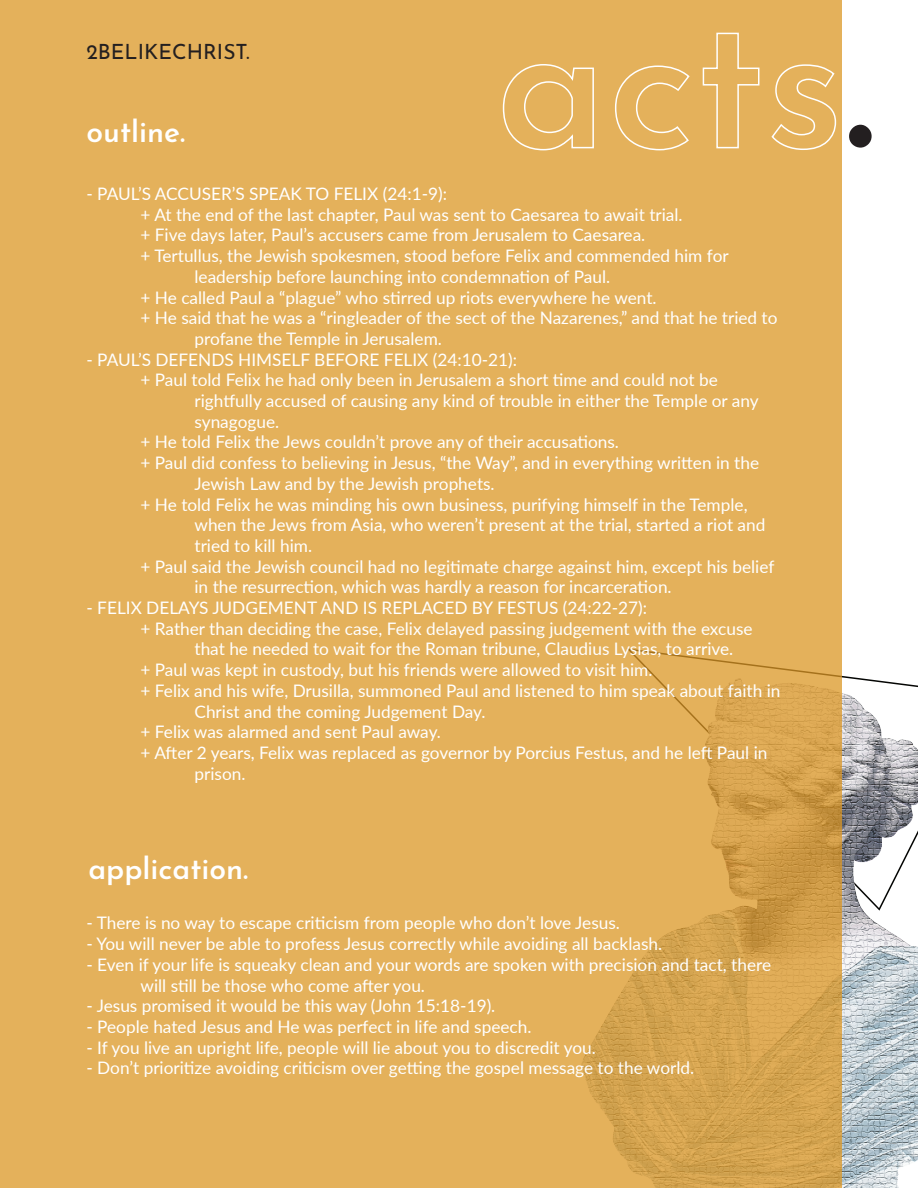
<style>
.page{position:relative;width:918px;height:1188px;background:#fff}
.page>*{position:absolute;margin:0;border:0;box-sizing:border-box;transform-origin:0 0}
.t1{font:600 187.5px "Josefin Sans";color:#231f20}
.t2{font:600 30px "Josefin Sans";color:#fff}
.t3{font:21px "Josefin Sans";color:#231f20}
.t4{font:17.25px/20.7px "Lato";color:#fff}
</style>
<div class="page">
<img style="left:842px;top:675px;width:76px;height:513px">
<div style="left:0;top:0;width:842px;height:1188px;background:#e4b15b"></div>
<svg style="left:502px;top:64px;width:92px;height:87px"></svg>
<svg style="left:615px;top:65px;width:75px;height:86px"></svg>
<svg style="left:702px;top:32px;width:58px;height:117px"></svg>
<svg style="left:771px;top:64px;width:66px;height:86px"></svg>
<p class="t3" style="left:86px;top:35px;width:165px">2BELIKECHRIST.</p>
<h2 class="t2" style="left:86px;top:106px;width:100px">outline.</h2>
<p class="t4" style="left:86px;top:183px;width:362px">- PAUL’S ACCUSER’S SPEAK TO FELIX (24:1-9):</p>
<p class="t4" style="left:140px;top:203px;width:544px">+ At the end of the last chapter, Paul was sent to Caesarea to await trial.</p>
<p class="t4" style="left:140px;top:224px;width:506px">+ Five days later, Paul’s accusers came from Jerusalem to Caesarea.</p>
<p class="t4" style="left:140px;top:245px;width:590px">+ Tertullus, the Jewish spokesmen, stood before Felix and commended him for</p>
<p class="t4" style="left:194px;top:265px;width:417px">leadership before launching into condemnation of Paul.</p>
<p class="t4" style="left:140px;top:286px;width:518px">+ He called Paul a “plague” who stirred up riots everywhere he went.</p>
<p class="t4" style="left:140px;top:307px;width:639px">+ He said that he was a “ringleader of the sect of the Nazarenes,” and that he tried to</p>
<p class="t4" style="left:194px;top:328px;width:249px">profane the Temple in Jerusalem.</p>
<p class="t4" style="left:86px;top:348px;width:432px">- PAUL’S DEFENDS HIMSELF BEFORE FELIX (24:10-21):</p>
<p class="t4" style="left:140px;top:369px;width:579px">+ Paul told Felix he had only been in Jerusalem a short time and could not be</p>
<p class="t4" style="left:194px;top:390px;width:566px">rightfully accused of causing any kind of trouble in either the Temple or any</p>
<p class="t4" style="left:194px;top:410px;width:86px">synagogue.</p>
<p class="t4" style="left:140px;top:431px;width:480px">+ He told Felix the Jews couldn’t prove any of their accusations.</p>
<p class="t4" style="left:140px;top:452px;width:620px">+ Paul did confess to believing in Jesus, “the Way”, and in everything written in the</p>
<p class="t4" style="left:194px;top:472px;width:302px">Jewish Law and by the Jewish prophets.</p>
<p class="t4" style="left:140px;top:493px;width:609px">+ He told Felix he was minding his own business, purifying himself in the Temple,</p>
<p class="t4" style="left:194px;top:514px;width:572px">when the Jews from Asia, who weren’t present at the trial, started a riot and</p>
<p class="t4" style="left:194px;top:535px;width:119px">tried to kill him.</p>
<p class="t4" style="left:140px;top:555px;width:636px">+ Paul said the Jewish council had no legitimate charge against him, except his belief</p>
<p class="t4" style="left:194px;top:576px;width:479px">in the resurrection, which was hardly a reason for incarceration.</p>
<p class="t4" style="left:86px;top:597px;width:562px">- FELIX DELAYS JUDGEMENT AND IS REPLACED BY FESTUS (24:22-27):</p>
<p class="t4" style="left:140px;top:617px;width:614px">+ Rather than deciding the case, Felix delayed passing judgement with the excuse</p>
<p class="t4" style="left:194px;top:638px;width:540px">that he needed to wait for the Roman tribune, Claudius Lysias, to arrive.</p>
<p class="t4" style="left:140px;top:659px;width:513px">+ Paul was kept in custody, but his friends were allowed to visit him.</p>
<p class="t4" style="left:140px;top:679px;width:642px">+ Felix and his wife, Drusilla, summoned Paul and listened to him speak about faith in</p>
<p class="t4" style="left:194px;top:700px;width:293px">Christ and the coming Judgement Day.</p>
<p class="t4" style="left:140px;top:721px;width:302px">+ Felix was alarmed and sent Paul away.</p>
<p class="t4" style="left:140px;top:742px;width:629px">+ After 2 years, Felix was replaced as governor by Porcius Festus, and he left Paul in</p>
<p class="t4" style="left:194px;top:762px;width:53px">prison.</p>
<h2 class="t2" style="left:88px;top:842px;width:162px">application.</h2>
<p class="t4" style="left:86px;top:912px;width:535px">- There is no way to escape criticism from people who don’t love Jesus.</p>
<p class="t4" style="left:86px;top:933px;width:577px">- You will never be able to profess Jesus correctly while avoiding all backlash.</p>
<p class="t4" style="left:140px;top:954px;width:632px;text-indent:-54px">- Even if your life is squeaky clean and your words are spoken with precision and tact, there will still be those who come after you.</p>
<p class="t4" style="left:86px;top:995px;width:410px">- Jesus promised it would be this way (John 15:18-19).</p>
<p class="t4" style="left:86px;top:1016px;width:447px">- People hated Jesus and He was perfect in life and speech.</p>
<p class="t4" style="left:86px;top:1036px;width:511px">- If you live an upright life, people will lie about you to discredit you.</p>
<p class="t4" style="left:86px;top:1057px;width:609px">- Don’t prioritize avoiding criticism over getting the gospel message to the world.</p>
<h1 class="t1" style="left:844px;top:-79px;width:33px">.</h1>
</div>
